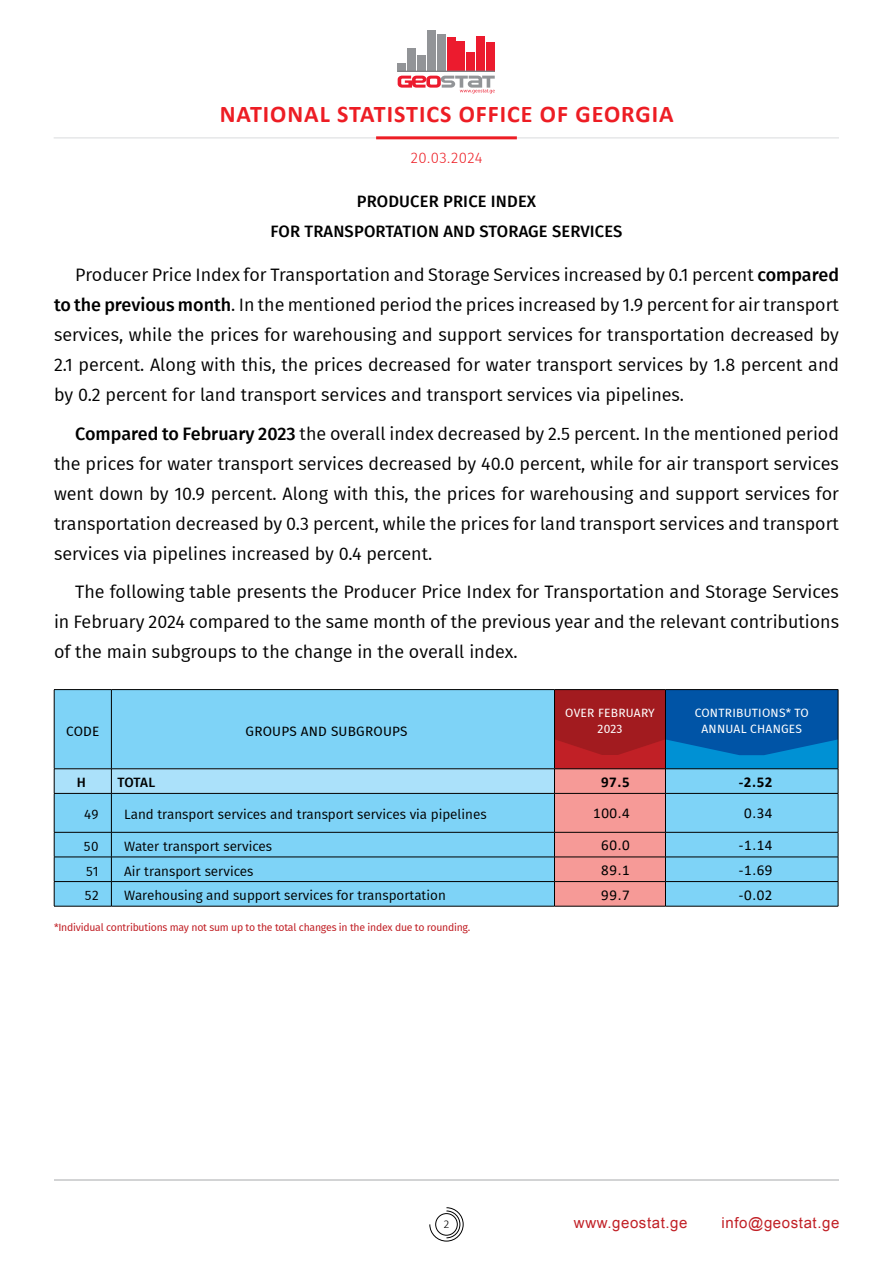
<style>
.page{position:relative;width:893px;height:1263px;background:#fff}
.page>*{position:absolute;margin:0;border:0;box-sizing:border-box;transform-origin:0 0}
.t1{font:700 24px "Calibri";letter-spacing:.04em;color:#ed1d24}
.t2{font:18px/30px "Fira GO";color:#000;text-align:justify}
.t3{font:500 16.5px/29.7px "Fira GO";letter-spacing:.01em;color:#000;text-align:center}
.t4{font:15px "Calibri";letter-spacing:.04em;color:#000}
.t5{font:15px "BPG Ingiri Arial";letter-spacing:.04em;color:#c12026}
.t6{font:300 15px "Fira GO";letter-spacing:.03em;color:#ed1d24}
.t7{font:700 15px "Calibri";color:#000}
.t8{font:13.5px "Fira GO";color:#000}
.t9{font:13.5px "Fira GO";letter-spacing:.02em;color:#000}
.t10{font:500 13.5px "Fira GO";letter-spacing:-.015em;color:#000}
.t11{font:12px/16.5px "Fira GO";letter-spacing:.02em;color:#fff;text-align:center}
.t12{font:300 12px "Calibri";color:#000}
.t13{font:10.5px "Fira GO";letter-spacing:-.02em;color:#c12026}
.s1{font-weight:500}
</style>
<div class="page">
<svg style="left:429px;top:1207px;width:35px;height:34px"></svg>
<hr style="left:54px;top:1179px;width:785px;height:1px;background:#a7a9ac">
<hr style="left:54px;top:137px;width:785px;height:2px;background:#e6e7e8">
<hr style="left:376px;top:136px;width:141px;height:3px;background:#ed1d24">
<div style="left:398px;top:63px;width:8px;height:9px;background:#929497"></div>
<div style="left:407px;top:48px;width:9px;height:24px;background:#929497"></div>
<div style="left:417px;top:55px;width:9px;height:17px;background:#929497"></div>
<div style="left:427px;top:30px;width:9px;height:42px;background:#929497"></div>
<div style="left:437px;top:34px;width:9px;height:38px;background:#929497"></div>
<div style="left:447px;top:37px;width:8px;height:35px;background:#ec1b2e"></div>
<div style="left:457px;top:42px;width:8px;height:30px;background:#ec1b2e"></div>
<div style="left:466px;top:52px;width:9px;height:20px;background:#ec1b2e"></div>
<div style="left:476px;top:36px;width:9px;height:36px;background:#ec1b2e"></div>
<div style="left:486px;top:42px;width:9px;height:30px;background:#ec1b2e"></div>
<hr style="left:398px;top:71px;width:97px;height:1px;background:#808184">
<svg style="left:398px;top:76px;width:97px;height:17px"></svg>
<svg style="left:555px;top:690px;width:283px;height:216px;background:#5f8db7"></svg>
<div style="left:55px;top:690px;width:499px;height:78px;background:#7ed3f7"></div>
<hr style="left:554px;top:690px;width:1px;height:78px;background:#000">
<hr style="left:665px;top:690px;width:1px;height:78px;background:#000">
<hr style="left:111px;top:690px;width:1px;height:78px;background:#000">
<hr style="left:54px;top:689px;width:57px;height:1px;background:#000">
<hr style="left:54px;top:690px;width:1px;height:78px;background:#000">
<hr style="left:111px;top:689px;width:443px;height:1px;background:#000">
<hr style="left:554px;top:689px;width:111px;height:1px;background:#000">
<hr style="left:665px;top:689px;width:173px;height:1px;background:#000">
<hr style="left:838px;top:690px;width:1px;height:78px;background:#000">
<hr style="left:54px;top:768px;width:57px;height:1px;background:#000">
<hr style="left:111px;top:768px;width:443px;height:1px;background:#000">
<hr style="left:554px;top:768px;width:111px;height:1px;background:#000">
<hr style="left:554px;top:906px;width:111px;height:1px;background:#000">
<hr style="left:665px;top:768px;width:173px;height:1px;background:#000">
<svg style="left:838px;top:769px;width:1px;height:24px"></svg>
<hr style="left:665px;top:793px;width:173px;height:1px;background:#000">
<hr style="left:838px;top:793px;width:1px;height:39px;background:#000">
<hr style="left:665px;top:832px;width:173px;height:1px;background:#000">
<hr style="left:665px;top:857px;width:173px;height:1px;background:#000">
<svg style="left:838px;top:832px;width:1px;height:74px"></svg>
<hr style="left:665px;top:881px;width:173px;height:1px;background:#000">
<hr style="left:665px;top:906px;width:173px;height:1px;background:#000">
<svg style="left:54px;top:769px;width:612px;height:137px;background:#93c1db"></svg>
<hr style="left:54px;top:906px;width:57px;height:1px;background:#000">
<hr style="left:111px;top:906px;width:443px;height:1px;background:#000">
<h1 class="t1" style="left:220px;top:97px;width:455px">NATIONAL STATISTICS OFFICE OF GEORGIA</h1>
<p class="t6" style="left:411px;top:149px;width:73px">20.03.2024</p>
<p class="t3" style="left:271px;top:186px;width:353px">PRODUCER PRICE INDEX<br>FOR TRANSPORTATION AND STORAGE SERVICES</p>
<p class="t2" style="left:54px;top:260px;width:786px;text-indent:21px">Producer Price Index for Transportation and Storage Services increased by 0.1 percent <span class="s1">compared to the previous month</span>. In the mentioned period the prices increased by 1.9 percent for air transport services, while the prices for warehousing and support services for transportation decreased by 2.1 percent. Along with this, the prices decreased for water transport services by 1.8 percent and by 0.2 percent for land transport services and transport services via pipelines.</p>
<p class="t2" style="left:54px;top:419px;width:786px;text-indent:21px"><span class="s1">Compared to February 2023</span> the overall index decreased by 2.5 percent. In the mentioned period the prices for water transport services decreased by 40.0 percent, while for air transport services went down by 10.9 percent. Along with this, the prices for warehousing and support services for transportation decreased by 0.3 percent, while the prices for land transport services and transport services via pipelines increased by 0.4 percent.</p>
<p class="t2" style="left:54px;top:577px;width:786px;text-indent:21px">The following table presents the Producer Price Index for Transportation and Storage Services in February 2024 compared to the same month of the previous year and the relevant contributions of the main subgroups to the change in the overall index.</p>
<p class="t9" style="left:66px;top:723px;width:35px">CODE</p>
<p class="t9" style="left:246px;top:723px;width:163px">GROUPS AND SUBGROUPS</p>
<p class="t11" style="left:565px;top:704px;width:91px">OVER FEBRUARY<br>2023</p>
<p class="t11" style="left:695px;top:704px;width:116px">CONTRIBUTIONS* TO<br>ANNUAL CHANGES</p>
<p class="t10" style="left:77px;top:775px;width:11px">H</p>
<p class="t10" style="left:117px;top:775px;width:39px">TOTAL</p>
<p class="t7" style="left:601px;top:771px;width:30px">97.5</p>
<p class="t7" style="left:739px;top:771px;width:35px">-2.52</p>
<p class="t8" style="left:84px;top:807px;width:16px">49</p>
<p class="t8" style="left:124px;top:807px;width:364px">Land transport services and transport services via pipelines</p>
<p class="t4" style="left:593px;top:803px;width:38px">100.4</p>
<p class="t4" style="left:744px;top:803px;width:30px">0.34</p>
<p class="t8" style="left:84px;top:838px;width:16px">50</p>
<p class="t8" style="left:124px;top:838px;width:150px">Water transport services</p>
<p class="t4" style="left:601px;top:835px;width:30px">60.0</p>
<p class="t4" style="left:739px;top:835px;width:35px">-1.14</p>
<p class="t8" style="left:86px;top:863px;width:14px">51</p>
<p class="t8" style="left:124px;top:863px;width:131px">Air transport services</p>
<p class="t4" style="left:601px;top:859px;width:30px">89.1</p>
<p class="t4" style="left:739px;top:859px;width:35px">-1.69</p>
<p class="t8" style="left:85px;top:888px;width:15px">52</p>
<p class="t8" style="left:124px;top:888px;width:323px">Warehousing and support services for transportation</p>
<p class="t4" style="left:601px;top:884px;width:30px">99.7</p>
<p class="t4" style="left:739px;top:884px;width:35px">-0.02</p>
<p class="t13" style="left:54px;top:921px;width:418px">*Individual contributions may not sum up to the total changes in the index due to rounding.</p>
<p class="t12" style="left:443px;top:1217px;width:8px">2</p>
<p class="t5" style="left:574px;top:1213px;width:115px">www.geostat.ge</p>
<p class="t5" style="left:722px;top:1213px;width:119px">info@geostat.ge</p>
</div>
